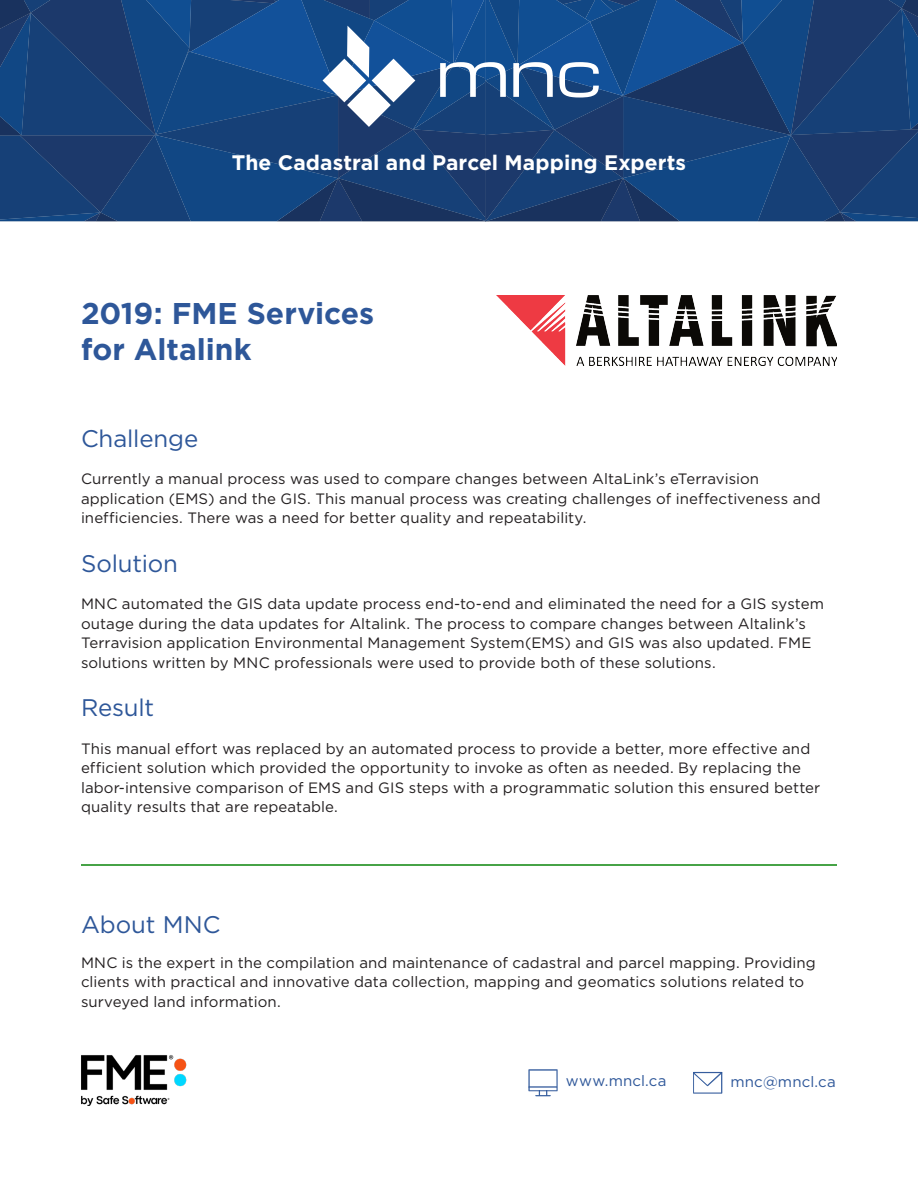
<style>
.page{position:relative;width:918px;height:1188px;background:#fff}
.page>*{position:absolute;margin:0;border:0;box-sizing:border-box;transform-origin:0 0}
.t1{font:700 30px/36px "Gotham";color:#2e5799}
.Subtitle{font:24px "Gotham";letter-spacing:-.005em;color:#2e5799}
.Subtitle__logo{font:700 21px "Gotham";letter-spacing:.005em;color:#fff}
.Body{font:15px/19.5px "Gotham";letter-spacing:.005em;color:#231f20}
.Contact{font:15px "Gotham";letter-spacing:.01em;color:#2e5799}
</style>
<div class="page">
<svg style="left:0;top:0;width:918px;height:222px;background:#1d477e"></svg>
<img style="left:496px;top:295px;width:341px;height:71px">
<img style="left:81px;top:1055px;width:106px;height:51px">
<hr style="left:81px;top:865px;width:756px;height:1px;background:#47a347">
<svg style="left:528px;top:1069px;width:30px;height:27px"></svg>
<svg style="left:693px;top:1072px;width:29px;height:22px"></svg>
<p class="Subtitle__logo" style="left:232px;top:151px;width:456px">The Cadastral and Parcel Mapping Experts</p>
<p class="t1" style="left:81px;top:295px;width:295px">2019: FME Services for Altalink</p>
<p class="Subtitle" style="left:81px;top:425px;width:119px">Challenge</p>
<p class="Body" style="left:81px;top:469px;width:741px">Currently a manual process was used to compare changes between AltaLink’s eTerravision application (EMS) and the GIS. This manual process was creating challenges of ineffectiveness and inefficiencies. There was a need for better quality and repeatability.</p>
<p class="Subtitle" style="left:81px;top:550px;width:99px">Solution</p>
<p class="Body" style="left:81px;top:594px;width:745px">MNC automated the GIS data update process end-to-end and eliminated the need for a GIS system outage during the data updates for Altalink. The process to compare changes between Altalink’s Terravision application Environmental Management System(EMS) and GIS was also updated. FME solutions written by MNC professionals were used to provide both of these solutions.</p>
<p class="Subtitle" style="left:81px;top:694px;width:75px">Result</p>
<p class="Body" style="left:81px;top:738px;width:741px">This manual effort was replaced by an automated process to provide a better, more effective and efficient solution which provided the opportunity to invoke as often as needed. By replacing the labor-intensive comparison of EMS and GIS steps with a programmatic solution this ensured better quality results that are repeatable.</p>
<p class="Subtitle" style="left:81px;top:911px;width:141px">About MNC</p>
<p class="Body" style="left:81px;top:952px;width:736px">MNC is the expert in the compilation and maintenance of cadastral and parcel mapping. Providing clients with practical and innovative data collection, mapping and geomatics solutions related to surveyed land information.</p>
<p class="Contact" style="left:566px;top:1072px;width:102px">www.mncl.ca</p>
<p class="Contact" style="left:730px;top:1074px;width:107px">mnc@mncl.ca</p>
</div>
